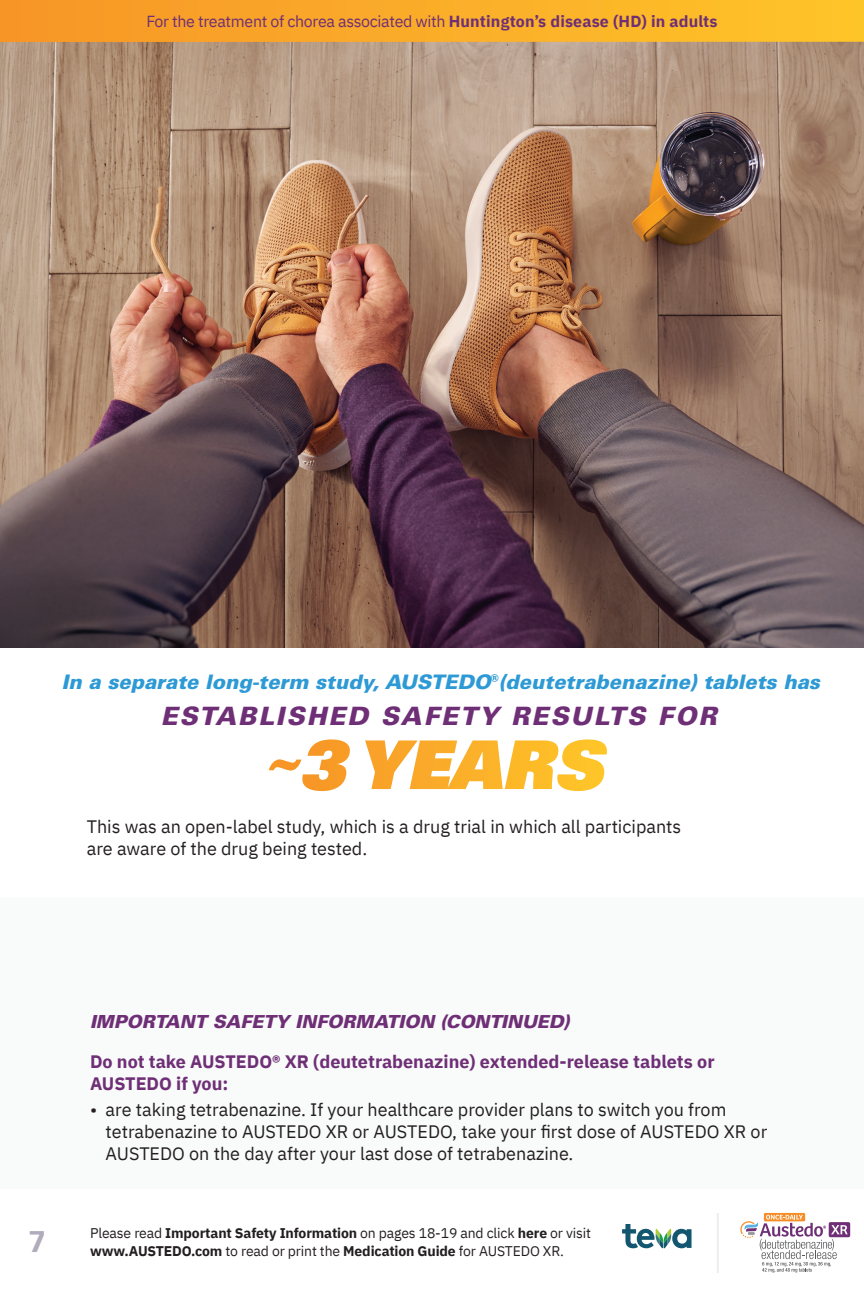
<style>
.page{position:relative;width:864px;height:1296px;background:#fff}
.page>*{position:absolute;margin:0;border:0;box-sizing:border-box;transform-origin:0 0}
.t1{font:italic 900 54.6px "Univers LT Pro 75";color:#f79626}
.t2{font:700 30px "Univers LT Pro 65";color:#b1acbb}
.t3{font:italic 900 25.2px "Univers LT Pro 75";letter-spacing:.08em;color:#6e2f76}
.t4{font:italic 900 20px "Univers LT Pro 75";color:#2d99d5}
.ISI_header{font:18px/22px "IBM Plex Sans";color:#231f20}
.Body_Copy{font:18px/22px "IBM Plex Sans";color:#231f20}
.t5{font:700 18px/22px "IBM Plex Sans";color:#6e2f76}
.ISI_header-2{font:italic 900 18px "Univers LT Pro 75";color:#6e2f76}
.t6{font:16px "IBM Plex Sans";letter-spacing:-.02em;color:#6e2f76}
.t7{font:14px "IBM Plex Sans";letter-spacing:-.01em;color:#231f20}
.t8{font:700 14px "IBM Plex Sans";letter-spacing:-.01em;color:#231f20}
.s1{font-weight:700}
.s2{font-weight:400}
</style>
<div class="page">
<div style="left:0;top:2px;width:864px;height:1190px;background:#f9fafa"></div>
<div style="left:0;top:1189px;width:864px;height:107px;background:#fff"></div>
<div style="left:829px;top:1222px;width:21px;height:15px;background:#6e2f76;border-radius:2px"></div>
<svg style="left:764px;top:1213px;width:41px;height:8px"></svg>
<svg style="left:740px;top:1215px;width:108px;height:58px"></svg>
<hr style="left:717px;top:1213px;width:2px;height:60px;background:#ededec">
<svg style="left:622px;top:1224px;width:70px;height:24px"></svg>
<div style="left:75px;top:808px;width:617px;height:63px;background:#fff"></div>
<div style="left:0;top:0;width:864px;height:42px;background:linear-gradient(to right,#f79527,#fec529)"></div>
<svg style="left:302px;top:739px;width:305px;height:52px"></svg>
<img style="left:0;top:42px;width:864px;height:606px">
<p class="t6" style="left:146px;top:10px;width:573px">For the treatment of chorea associated with <span class="s1">Huntington’s disease (HD) in adults</span></p>
<p class="t4" style="left:62px;top:668px;width:760px">In a separate long-term study, AUSTEDO®(deutetrabenazine) tablets has</p>
<h3 class="t3" style="left:160px;top:698px;width:558px">ESTABLISHED SAFETY RESULTS FOR</h3>
<h1 class="t1" style="left:264px;top:722px;width:38px">~</h1>
<p class="Body_Copy" style="left:87px;top:814px;width:596px">This was an open-label study, which is a drug trial in which all participants are aware of the drug being tested.</p>
<p class="ISI_header-2" style="left:90px;top:1009px;width:481px">IMPORTANT SAFETY INFORMATION (CONTINUED)</p>
<p class="t5" style="left:90px;top:1049px;width:626px">Do not take AUSTEDO® XR (deutetrabenazine) extended-release tablets or<br>AUSTEDO if you:</p>
<p class="ISI_header" style="left:106px;top:1097px;width:663px;text-indent:-16px">• are taking tetrabenazine. If your healthcare provider plans to switch you from tetrabenazine to AUSTEDO XR or AUSTEDO, take your first dose of AUSTEDO XR or<br>AUSTEDO on the day after your last dose of tetrabenazine.</p>
<p class="t2" style="left:29px;top:1220px;width:18px">7</p>
<p class="t7" style="left:90px;top:1222px;width:503px">Please read <span class="s1">Important Safety Information</span> on pages 18-19 and click <span class="s1">here</span> or visit</p>
<p class="t8" style="left:90px;top:1239px;width:475px">www.AUSTEDO.com <span class="s2">to read or print the</span> Medication Guide <span class="s2">for AUSTEDO XR.</span></p>
</div>
